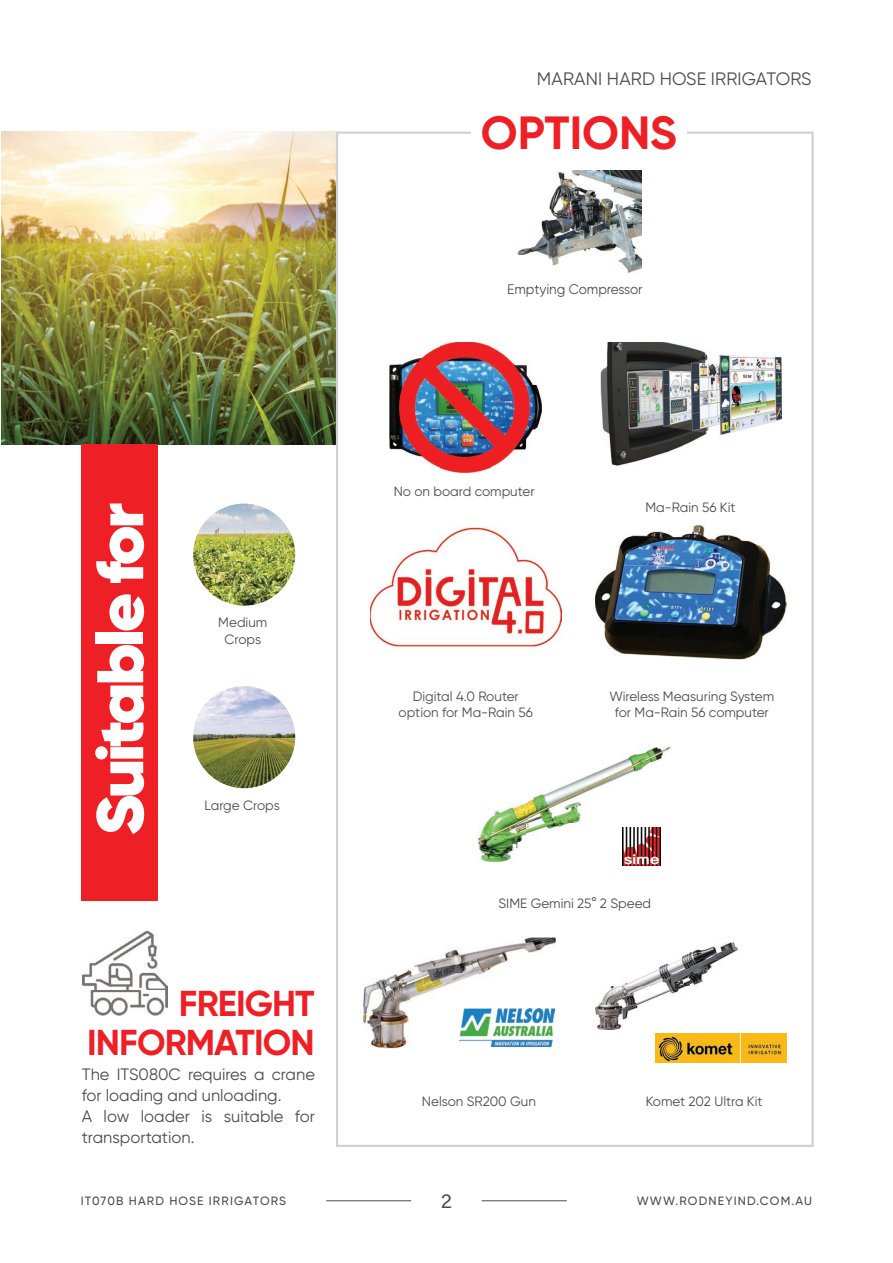
<style>
.page{position:relative;width:893px;height:1263px;background:#fff}
.page>*{position:absolute;margin:0;border:0;box-sizing:border-box;transform-origin:0 0}
.t1{font:900 65.7px "Gilroy";letter-spacing:-.05em;color:#fff;scale:1.05 1}
.t2{font:700 46.5px "Gilroy";color:#ee2026}
.t3{font:700 36px/39px "Gilroy";letter-spacing:-.025em;color:#ee2026;text-align:right}
.t4{font:19.5px "Acumin Pro";color:#4b4c4c}
.t5{font:18px "Gilroy";letter-spacing:.01em;color:#4b4c4c}
.t6{font:16.5px/21px "Gilroy";color:#4b4c4c}
.t7{font:13.5px/16.2px "Gilroy";color:#4b4c4c;text-align:center}
.t8{font:500 12px "Gilroy";letter-spacing:.1em;color:#4b4c4c}
</style>
<div class="page">
<hr style="left:482px;top:1200px;width:85px;height:1px;background:#4b4c4c">
<hr style="left:326px;top:1200px;width:85px;height:1px;background:#4b4c4c">
<img style="left:1px;top:131px;width:334px;height:313px">
<img style="left:83px;top:931px;width:85px;height:59px">
<img style="left:90px;top:990px;width:78px;height:25px">
<svg style="left:335px;top:131px;width:479px;height:1016px"></svg>
<img style="left:390px;top:342px;width:152px;height:130px">
<div style="left:471px;top:112px;width:216px;height:46px;background:#fff"></div>
<img style="left:601px;top:342px;width:181px;height:123px">
<img style="left:504px;top:170px;width:138px;height:78px">
<img style="left:504px;top:248px;width:46px;height:39px">
<img style="left:550px;top:248px;width:92px;height:36px">
<img style="left:508px;top:284px;width:134px;height:3px">
<img style="left:363px;top:937px;width:193px;height:111px">
<img style="left:460px;top:1009px;width:94px;height:38px">
<img style="left:595px;top:943px;width:142px;height:86px">
<img style="left:479px;top:748px;width:192px;height:114px">
<img style="left:623px;top:827px;width:37px;height:38px">
<img style="left:193px;top:504px;width:102px;height:102px;border-radius:51px">
<img style="left:193px;top:686px;width:102px;height:102px;border-radius:51px">
<div style="left:82px;top:444px;width:76px;height:456px;background:#ee2026"></div>
<h3 class="t5" style="left:538px;top:67px;width:276px">MARANI HARD HOSE IRRIGATORS</h3>
<h2 class="t2" style="left:481px;top:104px;width:197px">OPTIONS</h2>
<p class="t7" style="left:507px;top:281px;width:137px">Emptying Compressor</p>
<h1 class="t1" style="left:78px;top:835px;width:318px;rotate:-90deg">Suitable for</h1>
<p class="t7" style="left:218px;top:614px;width:51px">Medium<br>Crops</p>
<p class="t7" style="left:205px;top:797px;width:77px">Large Crops</p>
<h3 class="t3" style="left:87px;top:983px;width:229px">FREIGHT<br>INFORMATION</h3>
<p class="t6" style="left:82px;top:1064px;width:235px">The ITS080C requires a crane for loading and unloading.<br>A low loader is suitable for transportation.</p>
<p class="t7" style="left:394px;top:483px;width:142px">No on board computer</p>
<p class="t7" style="left:645px;top:499px;width:92px">Ma-Rain 56 Kit</p>
<p class="t7" style="left:399px;top:688px;width:136px">Digital 4.0 Router option for Ma-Rain 56</p>
<p class="t7" style="left:609px;top:688px;width:166px">Wireless Measuring System for Ma-Rain 56 computer</p>
<p class="t7" style="left:499px;top:895px;width:154px">SIME Gemini 25° 2 Speed</p>
<p class="t7" style="left:422px;top:1093px;width:115px">Nelson SR200 Gun</p>
<p class="t7" style="left:646px;top:1093px;width:118px">Komet 202 Ultra Kit</p>
<p class="t8" style="left:82px;top:1193px;width:142px">THE IRRIGATOR BOOK</p>
<h3 class="t4" style="left:435px;top:1186px;width:27px">113</h3>
<p class="t8" style="left:638px;top:1193px;width:177px">WWW.RODNEYIND.COM.AU</p>
<p class="t8" style="left:81px;top:1194px;width:207px">IT070B HARD HOSE IRRIGATORS</p>
<h3 class="t4" style="left:441px;top:1187px;width:12px">2</h3>
</div>
